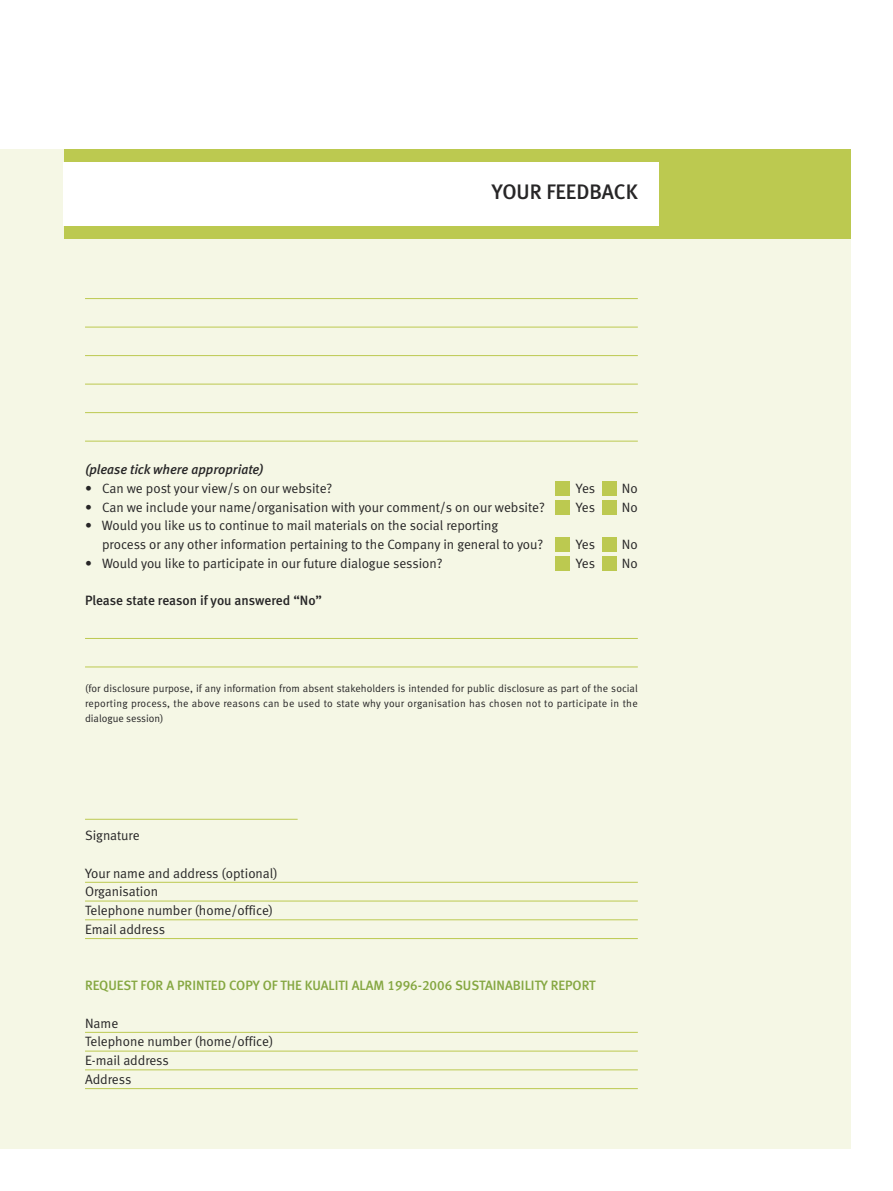
<style>
.page{position:relative;width:893px;height:1191px;background:#fff}
.page>*{position:absolute;margin:0;border:0;box-sizing:border-box;transform-origin:0 0}
.t1{font:21px "Meta Medium LF";color:#272627}
.t2{font:13.5px/18.8px "Meta Normal LF";color:#272627}
.t3{font:13.5px "Meta Medium LF";color:#85a741}
.t4{font:13.5px "Meta Medium LF";letter-spacing:-.005em;color:#272627}
.t5{font:italic 13.5px "Meta Medium LF";color:#272627}
.t6{font:10.5px/15px "Meta Normal LF";letter-spacing:.02em;color:#272627;text-align:justify}
</style>
<div class="page">
<div style="left:0;top:149px;width:850px;height:999px;background:#f5f7e5"></div>
<div style="left:64px;top:149px;width:786px;height:89px;background:#bcc950"></div>
<div style="left:64px;top:162px;width:595px;height:63px;background:#fff"></div>
<hr style="left:85px;top:298px;width:553px;height:1px;background:#bcc950">
<hr style="left:85px;top:327px;width:553px;height:1px;background:#bcc950">
<hr style="left:85px;top:355px;width:553px;height:1px;background:#bcc950">
<hr style="left:85px;top:384px;width:553px;height:1px;background:#bcc950">
<hr style="left:85px;top:412px;width:553px;height:1px;background:#bcc950">
<hr style="left:85px;top:441px;width:553px;height:1px;background:#bcc950">
<hr style="left:85px;top:638px;width:553px;height:1px;background:#bcc950">
<hr style="left:85px;top:666px;width:553px;height:1px;background:#bcc950">
<hr style="left:85px;top:819px;width:213px;height:1px;background:#bcc950">
<hr style="left:85px;top:882px;width:553px;height:1px;background:#bcc950">
<hr style="left:85px;top:900px;width:553px;height:1px;background:#bcc950">
<hr style="left:85px;top:919px;width:553px;height:1px;background:#bcc950">
<hr style="left:85px;top:938px;width:553px;height:1px;background:#bcc950">
<hr style="left:85px;top:1032px;width:553px;height:1px;background:#bcc950">
<hr style="left:85px;top:1050px;width:553px;height:1px;background:#bcc950">
<hr style="left:85px;top:1069px;width:553px;height:1px;background:#bcc950">
<hr style="left:85px;top:1088px;width:553px;height:1px;background:#bcc950">
<div style="left:555px;top:481px;width:14px;height:15px;background:#bcc950"></div>
<div style="left:602px;top:481px;width:14px;height:15px;background:#bcc950"></div>
<div style="left:555px;top:501px;width:14px;height:14px;background:#bcc950"></div>
<div style="left:602px;top:501px;width:14px;height:14px;background:#bcc950"></div>
<div style="left:555px;top:537px;width:14px;height:14px;background:#bcc950"></div>
<div style="left:602px;top:537px;width:14px;height:14px;background:#bcc950"></div>
<div style="left:555px;top:556px;width:14px;height:14px;background:#bcc950"></div>
<div style="left:602px;top:556px;width:14px;height:14px;background:#bcc950"></div>
<h1 class="t1" style="left:492px;top:184px;width:148px">YOUR FEEDBACK</h1>
<p class="t5" style="left:85px;top:464px;width:180px">(please tick where appropriate)</p>
<p class="t2" style="left:85px;top:480px;width:249px">• Can we post your view/s on our website?</p>
<p class="t2" style="left:576px;top:480px;width:21px">Yes</p>
<p class="t2" style="left:622px;top:480px;width:17px">No</p>
<p class="t2" style="left:85px;top:498px;width:461px">• Can we include your name/organisation with your comment/s on our website?</p>
<p class="t2" style="left:576px;top:498px;width:21px">Yes</p>
<p class="t2" style="left:622px;top:498px;width:17px">No</p>
<p class="t2" style="left:102px;top:517px;width:443px;text-indent:-17px">• Would you like us to continue to mail materials on the social reporting process or any other information pertaining to the Company in general to you?</p>
<p class="t2" style="left:576px;top:536px;width:21px">Yes</p>
<p class="t2" style="left:622px;top:536px;width:17px">No</p>
<p class="t2" style="left:85px;top:555px;width:359px">• Would you like to participate in our future dialogue session?</p>
<p class="t2" style="left:576px;top:555px;width:21px">Yes</p>
<p class="t2" style="left:622px;top:555px;width:17px">No</p>
<p class="t4" style="left:85px;top:595px;width:239px">Please state reason if you answered “No”</p>
<p class="t6" style="left:85px;top:682px;width:554px">(for disclosure purpose, if any information from absent stakeholders is intended for public disclosure as part of the social reporting process, the above reasons can be used to state why your organisation has chosen not to participate in the dialogue session)</p>
<p class="t2" style="left:85px;top:827px;width:56px">Signature</p>
<p class="t2" style="left:85px;top:864px;width:194px">Your name and address (optional)<br>Organisation<br>Telephone number (home/office)<br>Email address</p>
<p class="t3" style="left:85px;top:980px;width:512px">REQUEST FOR A PRINTED COPY OF THE KUALITI ALAM 1996-2006 SUSTAINABILITY REPORT</p>
<p class="t2" style="left:85px;top:1014px;width:190px">Name<br>Telephone number (home/office)<br>E-mail address<br>Address</p>
</div>
